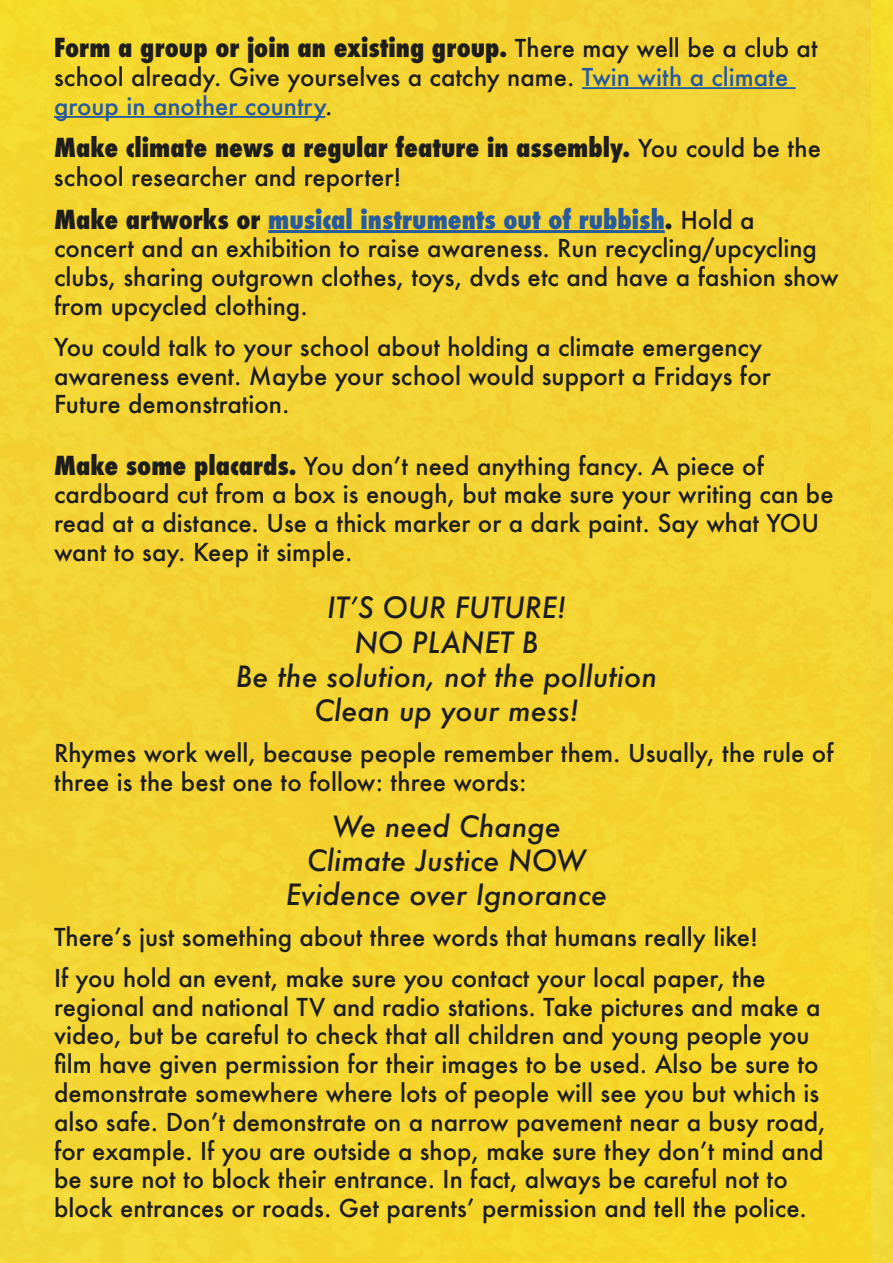
<style>
.page{position:relative;width:893px;height:1263px;background:#fff}
.page>*{position:absolute;margin:0;border:0;box-sizing:border-box;transform-origin:0 0}
.t1{font:italic 500 28.5px/34.2px "Futura";color:#1d1d1b;text-align:center}
.t2{font:800 condensed 25.5px "Futura";color:#1d1d1b}
.t3{font:800 condensed 25.5px "Futura";color:#275b9b}
.t4{font:500 24px/28.8px "Futura";color:#1d1d1b}
.s1{font-weight:500;font-stretch:normal;font-size:24px}
.s2{color:#275b9b}
.s3{color:#1d1d1b}
.s4{font-weight:500;font-stretch:normal;font-size:24px;color:#1d1d1b}
.s5{font-weight:800;font-stretch:condensed;font-size:25.5px}
</style>
<div class="page">
<div style="left:0;top:0;width:872px;height:1263px;background:#f4d431"></div>
<img style="left:872px;top:0;width:21px;height:1263px">
<hr style="left:582px;top:87px;width:214px;height:2px;background:#275b9b">
<hr style="left:54px;top:116px;width:271px;height:2px;background:#275b9b">
<hr style="left:268px;top:230px;width:397px;height:3px;background:#275b9b">
<p class="t2" style="left:54px;top:30px;width:765px">Form a group or join an existing group. <span class="s1">There may well be a club at</span></p>
<p class="t4" style="left:54px;top:62px;width:736px">school already. Give yourselves a catchy name. <span class="s2">Twin with a climate group in another country</span>.</p>
<p class="t2" style="left:54px;top:130px;width:768px">Make climate news a regular feature in assembly. <span class="s1">You could be the</span></p>
<p class="t4" style="left:54px;top:162px;width:349px">school researcher and reporter!</p>
<p class="t3" style="left:54px;top:202px;width:702px"><span class="s3">Make artworks or</span> musical instruments out of rubbish<span class="s3">.</span> <span class="s4">Hold a</span></p>
<p class="t4" style="left:54px;top:234px;width:786px">concert and an exhibition to raise awareness. Run recycling/upcycling clubs, sharing outgrown clothes, toys, dvds etc and have a fashion show from upcycled clothing.</p>
<p class="t4" style="left:54px;top:332px;width:718px">You could talk to your school about holding a climate emergency awareness event. Maybe your school would support a Fridays for<br>Future demonstration.</p>
<p class="t4" style="left:54px;top:451px;width:781px"><span class="s5">Make some placards.</span> You don’t need anything fancy. A piece of cardboard cut from a box is enough, but make sure your writing can be read at a distance. Use a thick marker or a dark paint. Say what YOU want to say. Keep it simple.</p>
<p class="t1" style="left:236px;top:590px;width:423px">IT’S OUR FUTURE!<br>NO PLANET B<br>Be the solution, not the pollution<br>Clean up your mess!</p>
<p class="t4" style="left:54px;top:738px;width:781px">Rhymes work well, because people remember them. Usually, the rule of three is the best one to follow: three words:</p>
<p class="t1" style="left:286px;top:809px;width:323px">We need Change<br>Climate Justice NOW<br>Evidence over Ignorance</p>
<p class="t4" style="left:54px;top:916px;width:713px;line-height:40.8px">There’s just something about three words that humans really like!<br>If you hold an event, make sure you contact your local paper, the</p>
<p class="t4" style="left:54px;top:992px;width:773px">regional and national TV and radio stations. Take pictures and make a video, but be careful to check that all children and young people you film have given permission for their images to be used. Also be sure to demonstrate somewhere where lots of people will see you but which is also safe. Don’t demonstrate on a narrow pavement near a busy road, for example. If you are outside a shop, make sure they don’t mind and be sure not to block their entrance. In fact, always be careful not to block entrances or roads. Get parents’ permission and tell the police.</p>
</div>
